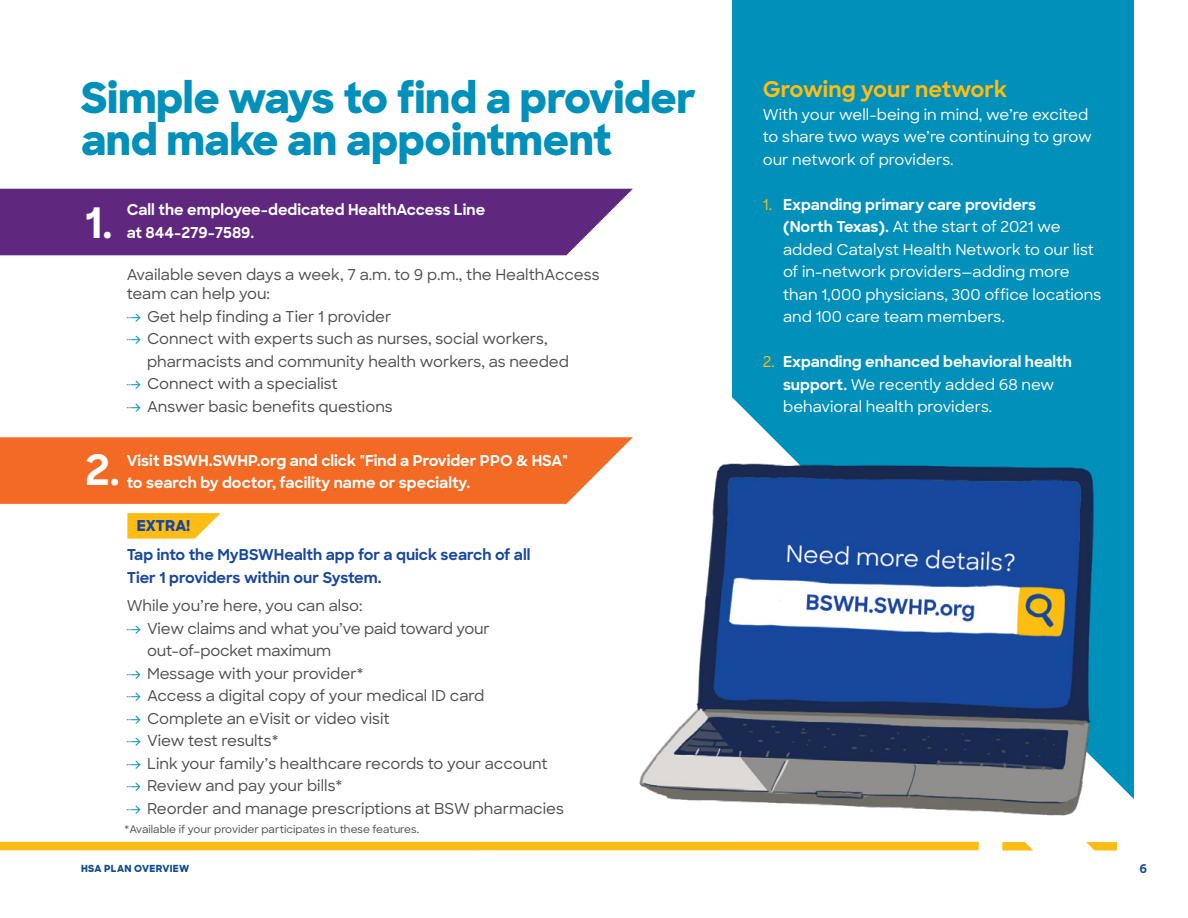
<style>
.page{position:relative;width:1188px;height:918px;background:#fff}
.page>*{position:absolute;margin:0;border:0;box-sizing:border-box;transform-origin:0 0}
.t1{font:800 42px/42px "Sharp Sans";letter-spacing:-.01em;color:#0090ba}
.t2{font:700 42px "Sharp Sans";color:#fff}
.t3{font:700 21.75px "Sharp Sans";color:#febc15}
.t4{font:500 15px/22.5px "Sharp Sans";color:#4d4d4f}
.t5{font:500 15px/22.5px "Sharp Sans";color:#fff}
.t6{font:700 15px/22.5px "Sharp Sans";color:#fff}
.t7{font:700 15px/22.5px "Sharp Sans";color:#17479e}
.t8{font:800 15px "Sharp Sans";color:#17479e}
.t9{font:700 12px "Sharp Sans";color:#0f4b90}
.t10{font:500 10.5px "Sharp Sans";color:#4d4d4f}
.t11{font:800 9.75px "Sharp Sans";letter-spacing:.03em;color:#0f4b90}
.s1{color:#febc15}
.s2{font-weight:700}
.s3{font-size:39px}
</style>
<div class="page">
<div style="left:0;top:842px;width:979px;height:8px;background:#febc15"></div>
<div style="left:732px;top:0;width:402px;height:405px;background:#0090ba"></div>
<img style="left:567px;top:405px;width:567px;height:446px">
<svg style="left:127px;top:513px;width:94px;height:26px;background:#fec63a"></svg>
<div style="left:0;top:189px;width:633px;height:66px;background:#5f277e"></div>
<svg style="left:0;top:437px;width:633px;height:67px;background:#f27230"></svg>
<h1 class="t1" style="left:81px;top:75px;width:617px">Simple ways to find a provider and make an appointment</h1>
<h2 class="t3" style="left:763px;top:73px;width:246px">Growing your network</h2>
<p class="t5" style="left:763px;top:102px;width:330px">With your well-being in mind, we’re excited to share two ways we’re continuing to grow our network of providers.</p>
<p class="t5" style="left:783px;top:192px;width:320px;text-indent:-20px"><span class="s1">1.</span> <span class="s2">Expanding primary care providers<br>(North Texas).</span> At the start of 2021 we added Catalyst Health Network to our list of in-network providers—adding more than 1,000 physicians, 300 office locations and 100 care team members.</p>
<p class="t5" style="left:783px;top:350px;width:290px;text-indent:-20px"><span class="s1">2.</span> <span class="s2">Expanding enhanced behavioral health support.</span> We recently added 68 new behavioral health providers.</p>
<p class="t6" style="left:127px;top:198px;width:360px">Call the employee-dedicated HealthAccess Line at 844-279-7589.</p>
<p class="t4" style="left:127px;top:264px;width:474px;line-height:19.5px">Available seven days a week, 7 a.m. to 9 p.m., the HealthAccess team can help you:</p>
<p class="t4" style="left:147px;top:305px;width:424px">Get help finding a Tier 1 provider<br>Connect with experts such as nurses, social workers, pharmacists and community health workers, as needed Connect with a specialist<br>Answer basic benefits questions</p>
<p class="t6" style="left:127px;top:449px;width:443px">Visit BSWH.SWHP.org and click "Find a Provider PPO &amp; HSA" to search by doctor, facility name or specialty.</p>
<h1 class="t2" style="left:85px;top:191px;width:29px">1<span class="s3">.</span></h1>
<h1 class="t2" style="left:85px;top:439px;width:36px">2<span class="s3">.</span></h1>
<p class="t8" style="left:137px;top:514px;width:55px">EXTRA!</p>
<p class="t7" style="left:127px;top:543px;width:405px">Tap into the MyBSWHealth app for a quick search of all<br>Tier 1 providers within our System.</p>
<p class="t4" style="left:147px;top:594px;width:418px;text-indent:-20px">While you’re here, you can also:<br>View claims and what you’ve paid toward your out-of-pocket maximum<br>Message with your provider*<br>Access a digital copy of your medical ID card Complete an eVisit or video visit<br>View test results*<br>Link your family’s healthcare records to your account Review and pay your bills*<br>Reorder and manage prescriptions at BSW pharmacies</p>
<p class="t10" style="left:125px;top:821px;width:296px">*Available if your provider participates in these features.</p>
<p class="t11" style="left:81px;top:861px;width:110px">HSA PLAN OVERVIEW</p>
<p class="t9" style="left:1140px;top:860px;width:9px">6</p>
</div>
